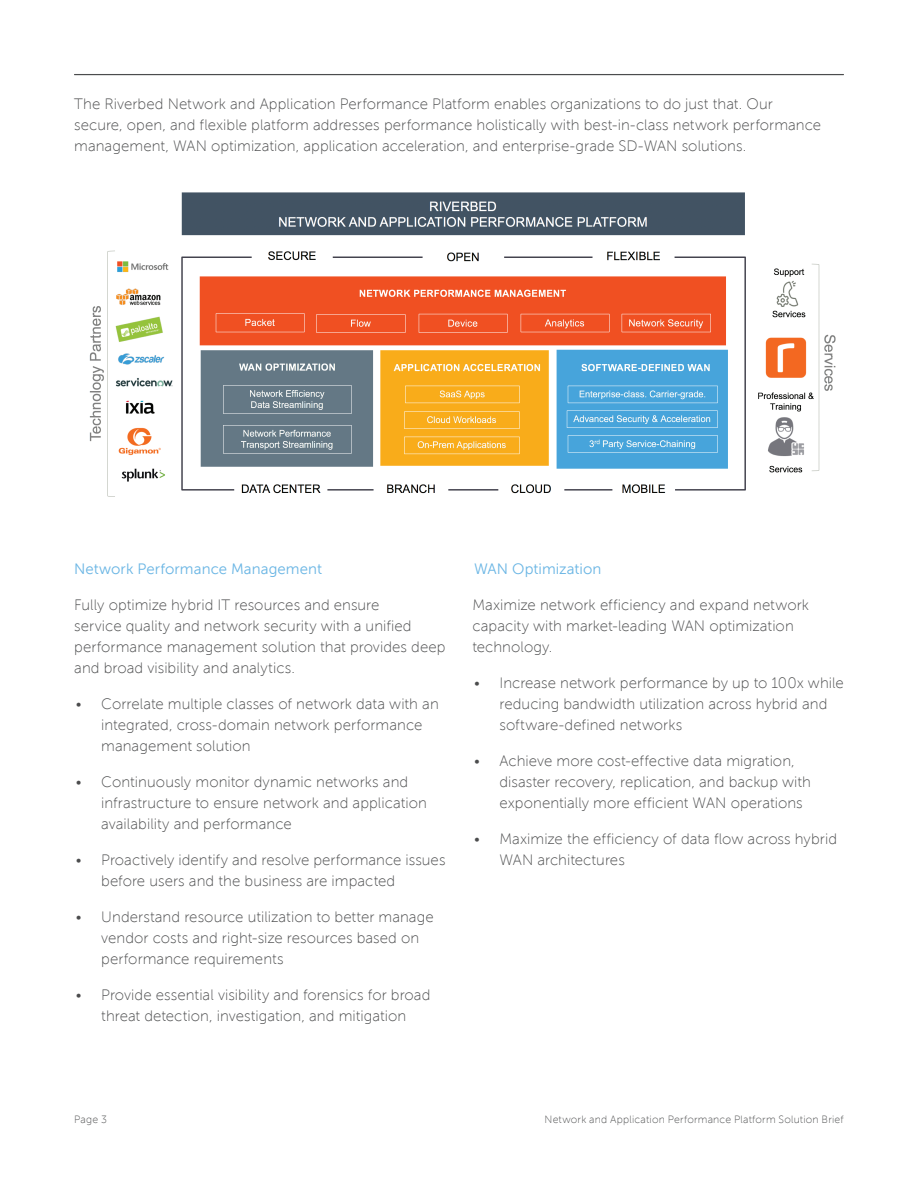
<style>
.page{position:relative;width:918px;height:1188px;background:#fff}
.page>*{position:absolute;margin:0;border:0;box-sizing:border-box;transform-origin:0 0}
.t1{font:15px/21px "Museo Sans 100";letter-spacing:.005em;color:#4b4c4d}
.t2{font:15px "Museo Sans 300";letter-spacing:.005em;color:#69b5e4}
.t3{font:10.5px "Museo Sans 100";letter-spacing:.02em;color:#4b4c4d}
</style>
<div class="page">
<img style="left:89px;top:192px;width:747px;height:305px">
<hr style="left:74px;top:74px;width:770px;height:1px;background:#4b4c4d">
<p class="t1" style="left:74px;top:93px;width:748px">The Riverbed Network and Application Performance Platform enables organizations to do just that. Our secure, open, and flexible platform addresses performance holistically with best-in-class network performance management, WAN optimization, application acceleration, and enterprise-grade SD-WAN solutions.</p>
<p class="t2" style="left:74px;top:561px;width:249px">Network Performance Management</p>
<p class="t1" style="left:74px;top:595px;width:373px">Fully optimize hybrid IT resources and ensure<br>service quality and network security with a unified performance management solution that provides deep and broad visibility and analytics.</p>
<p class="t1" style="left:101px;top:694px;width:339px;text-indent:-26px">• Correlate multiple classes of network data with an integrated, cross-domain network performance management solution</p>
<p class="t1" style="left:101px;top:772px;width:327px;text-indent:-26px">• Continuously monitor dynamic networks and infrastructure to ensure network and application availability and performance</p>
<p class="t1" style="left:101px;top:850px;width:346px;text-indent:-26px">• Proactively identify and resolve performance issues before users and the business are impacted</p>
<p class="t1" style="left:101px;top:907px;width:334px;text-indent:-26px">• Understand resource utilization to better manage vendor costs and right-size resources based on performance requirements</p>
<p class="t1" style="left:76px;top:985px;width:356px;text-align:center">• Provide essential visibility and forensics for broad threat detection, investigation, and mitigation</p>
<p class="t2" style="left:474px;top:561px;width:129px">WAN Optimization</p>
<p class="t1" style="left:472px;top:595px;width:338px">Maximize network efficiency and expand network capacity with market-leading WAN optimization technology.</p>
<p class="t1" style="left:500px;top:673px;width:346px;text-indent:-26px">• Increase network performance by up to 100x while reducing bandwidth utilization across hybrid and software-defined networks</p>
<p class="t1" style="left:500px;top:751px;width:313px;text-indent:-26px">• Achieve more cost-effective data migration, disaster recovery, replication, and backup with exponentially more efficient WAN operations</p>
<p class="t1" style="left:500px;top:829px;width:339px;text-indent:-26px">• Maximize the efficiency of data flow across hybrid<br>WAN architectures</p>
<p class="t3" style="left:74px;top:1113px;width:34px">Page 3</p>
<p class="t3" style="left:545px;top:1114px;width:301px">Network and Application Performance Platform Solution Brief</p>
</div>
